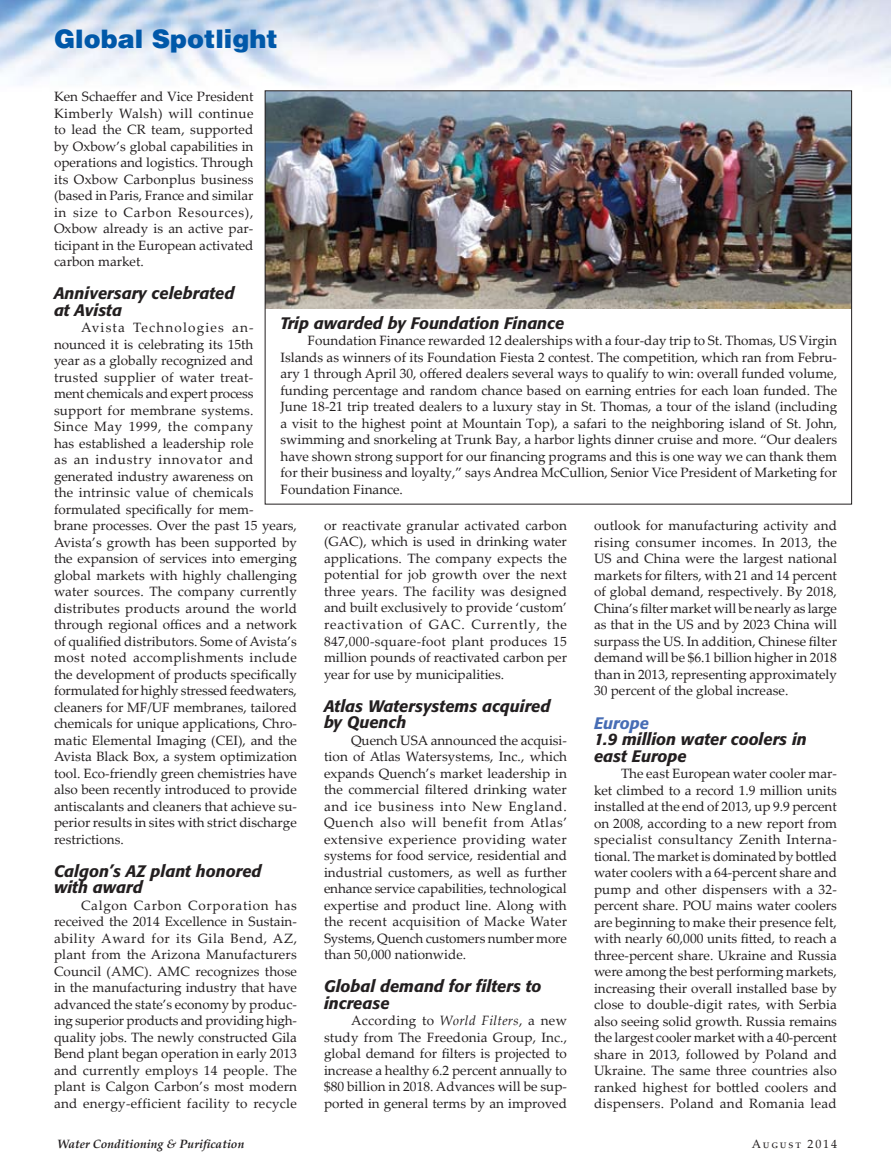
<style>
.page{position:relative;width:891px;height:1175px;background:#fff}
.page>*{position:absolute;margin:0;border:0;box-sizing:border-box;transform-origin:0 0}
.t1{font:900 25.5px "Helvetica";color:#0058a9}
.t2{font:italic 500 16.5px/16.5px "Formata";color:#231f20}
.t3{font:italic 500 16.5px "Formata";color:#476db5}
.t4{font:13.5px/16.5px "Palatino Linotype";color:#231f20;text-align:justify}
.t5{font:italic 700 12px "Palatino Linotype";color:#231f20}
.t6{font:12px "Palatino Linotype";letter-spacing:.15em;color:#231f20}
.s1{font-style:italic}
</style>
<div class="page">
<img style="left:0;top:0;width:891px;height:91px">
<img style="left:267px;top:92px;width:583px;height:216px">
<h1 class="t1" style="left:54px;top:22px;width:225px">Global Spotlight</h1>
<p class="t4" style="left:54px;top:88px;width:201px">Ken Schaeffer and Vice President Kimberly Walsh) will continue to lead the CR team, supported by Oxbow’s global capabilities in operations and logistics. Through its Oxbow Carbonplus business (based in Paris, France and similar in size to Carbon Resources), Oxbow already is an active par&shy;ticipant in the European activated carbon market.</p>
<p class="t2" style="left:54px;top:285px;width:182px">Anniversary celebrated at Avista</p>
<p class="t4" style="left:54px;top:319px;width:245px;text-align:left;text-indent:27px">Avista Technologies an&shy;nounced it is celebrating its 15th<br>year as a globally recognized and trusted supplier of water treat-<br>ment chemicals and expert process support for membrane systems.<br>Since May 1999, the company<br>has established a leadership role<br>as an industry innovator and generated industry awareness on<br>the intrinsic value of chemicals formulated specifically for mem-<br>brane processes. Over the past 15 years, Avista’s growth has been supported by the expansion of services into emerging global markets with highly challenging water sources. The company currently distributes products around the world through regional offices and a network of qualified distributors. Some of Avista’s most noted accomplishments include the development of products specifically formulated for highly stressed feedwaters, cleaners for MF/UF membranes, tailored chemicals for unique applications, Chro&shy;matic Elemental Imaging (CEI), and the Avista Black Box, a system optimization tool. Eco-friendly green chemistries have also been recently introduced to provide antiscalants and cleaners that achieve su&shy;perior results in sites with strict discharge restrictions.</p>
<p class="t2" style="left:54px;top:862px;width:209px">Calgon’s AZ plant honored with award</p>
<p class="t4" style="left:54px;top:896px;width:245px;text-indent:27px">Calgon Carbon Corporation has received the 2014 Excellence in Sustain&shy;ability Award for its Gila Bend, AZ, plant from the Arizona Manufacturers Council (AMC). AMC recognizes those in the manufacturing industry that have advanced the state’s economy by produc&shy;ing superior products and providing high&shy;quality jobs. The newly constructed Gila Bend plant began operation in early 2013 and currently employs 14 people. The plant is Calgon Carbon’s most modern and energy-efficient facility to recycle</p>
<p class="t2" style="left:280px;top:314px;width:285px">Trip awarded by Foundation Finance</p>
<p class="t4" style="left:280px;top:332px;width:558px;text-indent:27px">Foundation Finance rewarded 12 dealerships with a four-day trip to St. Thomas, US Virgin Islands as winners of its Foundation Fiesta 2 contest. The competition, which ran from Febru&shy;ary 1 through April 30, offered dealers several ways to qualify to win: overall funded volume, funding percentage and random chance based on earning entries for each loan funded. The June 18-21 trip treated dealers to a luxury stay in St. Thomas, a tour of the island (including a visit to the highest point at Mountain Top), a safari to the neighboring island of St. John, swimming and snorkeling at Trunk Bay, a harbor lights dinner cruise and more. “Our dealers have shown strong support for our financing programs and this is one way we can thank them for their business and loyalty,” says Andrea McCullion, Senior Vice President of Marketing for Foundation Finance.</p>
<p class="t4" style="left:324px;top:516px;width:245px">or reactivate granular activated carbon (GAC), which is used in drinking water applications. The company expects the potential for job growth over the next three years. The facility was designed and built exclusively to provide ‘custom’ reactivation of GAC. Currently, the 847,000-square-foot plant produces 15 million pounds of reactivated carbon per year for use by municipalities.</p>
<p class="t2" style="left:324px;top:697px;width:228px">Atlas Watersystems acquired by Quench</p>
<p class="t4" style="left:324px;top:731px;width:245px;text-indent:27px">Quench USA announced the acquisi&shy;tion of Atlas Watersystems, Inc., which expands Quench’s market leadership in the commercial filtered drinking water and ice business into New England.<br>Quench also will benefit from Atlas’ extensive experience providing water systems for food service, residential and industrial customers, as well as further enhance service capabilities, technological expertise and product line. Along with the recent acquisition of Macke Water Systems, Quench customers number more than 50,000 nationwide.</p>
<p class="t2" style="left:324px;top:978px;width:219px">Global demand for filters to increase</p>
<p class="t4" style="left:324px;top:1011px;width:245px;text-indent:27px">According to <span class="s1">World Filters</span>, a new study from The Freedonia Group, Inc., global demand for filters is projected to increase a healthy 6.2 percent annually to $80 billion in 2018. Advances will be sup&shy;ported in general terms by an improved</p>
<p class="t4" style="left:594px;top:517px;width:245px">outlook for manufacturing activity and rising consumer incomes. In 2013, the US and China were the largest national markets for filters, with 21 and 14 percent of global demand, respectively. By 2018, China’s filter market will be nearly as large as that in the US and by 2023 China will surpass the US. In addition, Chinese filter demand will be $6.1 billion higher in 2018 than in 2013, representing approximately 30 percent of the global increase.</p>
<p class="t3" style="left:594px;top:712px;width:56px">Europe</p>
<p class="t2" style="left:594px;top:731px;width:214px">1.9 million water coolers in east Europe</p>
<p class="t4" style="left:594px;top:764px;width:245px;text-indent:27px">The east European water cooler mar&shy;ket climbed to a record 1.9 million units installed at the end of 2013, up 9.9 percent on 2008, according to a new report from specialist consultancy Zenith Interna&shy;tional. The market is dominated by bottled water coolers with a 64-percent share and pump and other dispensers with a 32- percent share. POU mains water coolers are beginning to make their presence felt, with nearly 60,000 units fitted, to reach a three-percent share. Ukraine and Russia were among the best performing markets, increasing their overall installed base by close to double-digit rates, with Serbia also seeing solid growth. Russia remains the largest cooler market with a 40-percent share in 2013, followed by Poland and Ukraine. The same three countries also ranked highest for bottled coolers and dispensers. Poland and Romania lead</p>
<p class="t5" style="left:57px;top:1135px;width:189px">Water Conditioning &amp; Purification</p>
<p class="t6" style="left:752px;top:1135px;width:87px">August 2014</p>
</div>
